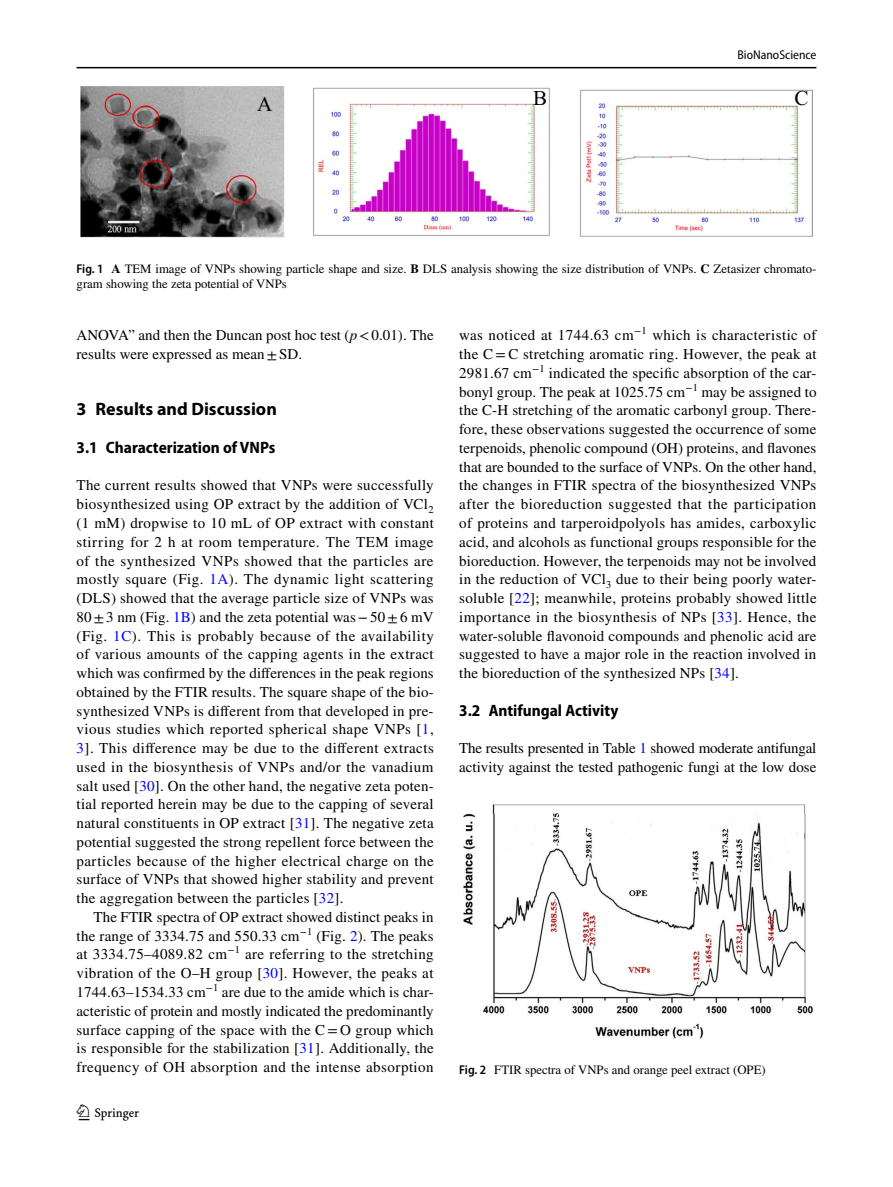
<style>
.page{position:relative;width:893px;height:1187px;background:#fff}
.page>*{position:absolute;margin:0;border:0;box-sizing:border-box;transform-origin:0 0}
.t1{font:22.5px "Springnew Regular 2";color:#000}
.t2{font:21.15px "Times New Roman";color:#000}
.t3{font:700 18px "Myriad Pro";color:#000}
.t4{font:700 semi-condensed 16.5px "Myriad Pro";color:#000}
.t5{font:15px/18.8px "STIX";letter-spacing:.005em;color:#000;text-align:justify}
.t6{font:12.75px/15px "STIX";color:#000}
.t7{font:semi-condensed 12.75px "Myriad Pro";color:#000}
.s1{font-family:"Myriad Pro";font-weight:600;font-stretch:semi-condensed}
.s2{font-weight:700}
.s3{font-style:italic}
.s4{color:#00f}
</style>
<div class="page">
<hr style="left:77px;top:67px;width:739px;height:1px;background:#000">
<img style="left:81px;top:87px;width:731px;height:151px">
<img style="left:463px;top:804px;width:349px;height:234px">
<p class="t7" style="left:737px;top:48px;width:80px">BioNanoScience</p>
<h2 class="t2" style="left:257px;top:90px;width:17px">A</h2>
<h2 class="t2" style="left:533px;top:84px;width:16px">B</h2>
<h2 class="t2" style="left:794px;top:84px;width:16px">C</h2>
<p class="t6" style="left:77px;top:262px;width:741px"><span class="s1">Fig. 1</span> <span class="s2">A</span> TEM image of VNPs showing particle shape and size. <span class="s2">B</span> DLS analysis showing the size distribution of VNPs. <span class="s2">C</span> Zetasizer chromato&shy;gram showing the zeta potential of VNPs</p>
<p class="t5" style="left:77px;top:327px;width:359px">ANOVA” and then the Duncan post hoc test (<span class="s3">p</span>&lt;0.01). The results were expressed as mean±SD.</p>
<p class="t3" style="left:77px;top:397px;width:202px">3 Results and Discussion</p>
<p class="t4" style="left:77px;top:438px;width:200px">3.1 Characterization of VNPs</p>
<p class="t5" style="left:77px;top:477px;width:359px">The current results showed that VNPs were successfully biosynthesized using OP extract by the addition of VCl<sub>2 </sub>(1 mM) dropwise to 10 mL of OP extract with constant stirring for 2 h at room temperature. The TEM image of the synthesized VNPs showed that the particles are mostly square (Fig. <span class="s4">1A</span>). The dynamic light scattering (DLS) showed that the average particle size of VNPs was 80±3 nm (Fig. <span class="s4">1B</span>) and the zeta potential was−50±6 mV (Fig. <span class="s4">1C</span>). This is probably because of the availability of various amounts of the capping agents in the extract which was confirmed by the differences in the peak regions obtained by the FTIR results. The square shape of the bio&shy;synthesized VNPs is different from that developed in pre&shy;vious studies which reported spherical shape VNPs [<span class="s4">1</span>, <span class="s4">3</span>]. This difference may be due to the different extracts used in the biosynthesis of VNPs and/or the vanadium salt used [<span class="s4">30</span>]. On the other hand, the negative zeta poten&shy;tial reported herein may be due to the capping of several natural constituents in OP extract [<span class="s4">31</span>]. The negative zeta potential suggested the strong repellent force between the particles because of the higher electrical charge on the surface of VNPs that showed higher stability and prevent the aggregation between the particles [<span class="s4">32</span>].</p>
<p class="t5" style="left:77px;top:908px;width:359px;text-indent:17px">The FTIR spectra of OP extract showed distinct peaks in the range of 3334.75 and 550.33 cm<sup>−1</sup> (Fig. <span class="s4">2</span>). The peaks at 3334.75–4089.82 cm<sup>−1</sup> are referring to the stretching vibration of the O–H group [<span class="s4">30</span>]. However, the peaks at 1744.63–1534.33 cm<sup>−1</sup> are due to the amide which is char&shy;acteristic of protein and mostly indicated the predominantly surface capping of the space with the C= O group which is responsible for the stabilization [<span class="s4">31</span>]. Additionally, the frequency of OH absorption and the intense absorption</p>
<h1 class="t1" style="left:79px;top:1104px;width:62px">1 3</h1>
<p class="t5" style="left:459px;top:327px;width:359px">was noticed at 1744.63 cm<sup>−1</sup> which is characteristic of the C=C stretching aromatic ring. However, the peak at 2981.67 cm<sup>−1</sup> indicated the specific absorption of the car&shy;bonyl group. The peak at 1025.75 cm<sup>−1</sup> may be assigned to the C-H stretching of the aromatic carbonyl group. There&shy;fore, these observations suggested the occurrence of some terpenoids, phenolic compound (OH) proteins, and flavones that are bounded to the surface of VNPs. On the other hand, the changes in FTIR spectra of the biosynthesized VNPs after the bioreduction suggested that the participation of proteins and tarperoidpolyols has amides, carboxylic acid, and alcohols as functional groups responsible for the bioreduction. However, the terpenoids may not be involved in the reduction of VCl<sub>3</sub> due to their being poorly water&shy;soluble [<span class="s4">22</span>]; meanwhile, proteins probably showed little importance in the biosynthesis of NPs [<span class="s4">33</span>]. Hence, the water-soluble flavonoid compounds and phenolic acid are suggested to have a major role in the reaction involved in the bioreduction of the synthesized NPs [<span class="s4">34</span>].</p>
<p class="t4" style="left:459px;top:700px;width:161px">3.2 Antifungal Activity</p>
<p class="t5" style="left:459px;top:739px;width:359px">The results presented in Table <span class="s4">1</span> showed moderate antifungal activity against the tested pathogenic fungi at the low dose</p>
<p class="t6" style="left:459px;top:1062px;width:308px"><span class="s1">Fig. 2</span> FTIR spectra of VNPs and orange peel extract (OPE)</p>
</div>
